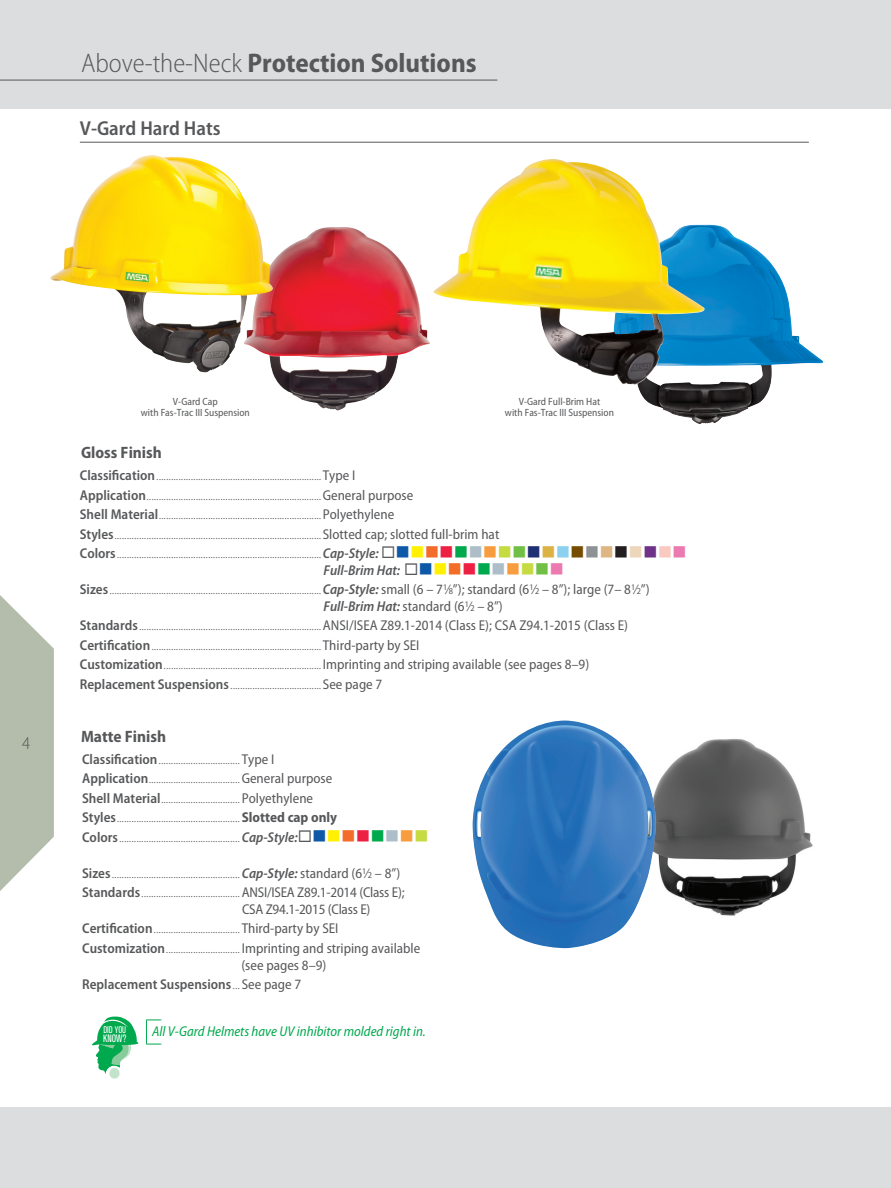
<style>
.page{position:relative;width:891px;height:1188px;background:#fff}
.page>*{position:absolute;margin:0;border:0;box-sizing:border-box;transform-origin:0 0}
.t1{font:700 semi-condensed 27px "Myriad Pro";color:#57585a}
.t2{font:600 semi-condensed 20.25px "Myriad Pro";color:#57585a}
.t3{font:300 semi-condensed 18px "Myriad Pro";color:#57585a}
.t4{font:700 semi-condensed 16.5px "Myriad Pro";color:#57585a}
.t5{font:300 semi-condensed 14.25px/19.5px "Myriad Pro";color:#57585a}
.t6{font:semi-condensed 14.25px/19.5px "Myriad Pro";letter-spacing:-.015em;color:#57585a}
.t7{font:600 semi-condensed 14.25px/19.5px "Myriad Pro";color:#57585a}
.t8{font:italic semi-condensed 14.25px "Myriad Pro";color:#00a94e}
.t9{font:condensed 10.65px "Akzidenz Grotesk BQ";color:#fff;scale:.94 1}
.t10{font:semi-condensed 10.5px/11.2px "Myriad Pro";color:#57585a;text-align:center}
.t11{font:condensed 9.6px "Akzidenz Grotesk BQ";color:#fff;scale:.94 1}
.s1{font-weight:300}
.s2{font-weight:600}
.s3{font-weight:400}
.s4{font-weight:600;font-style:italic}
.s5{color:#0e58a8}
.s6{color:#fff101}
.s7{color:#f36c2a}
.s8{color:#ed2043}
.s9{color:#00a94e}
.s10{color:#adbec9}
.s11{color:#f89c40}
.s12{color:#c6da42}
.s13{color:#71bf44}
.s14{color:#1e2f73}
.s15{color:#ddb244}
.s16{color:#8bd0ef}
.s17{color:#764d00}
.s18{color:#8f9295}
.s19{color:#ddb683}
.s20{color:#231f20}
.s21{color:#edd6ba}
.s22{color:#6e3289}
.s23{color:#fac9bf}
.s24{color:#ec79b0}
.s25{font-weight:400;font-size:9px}
.s26{font-weight:700}
</style>
<div class="page">
<img style="left:272px;top:227px;width:158px;height:183px">
<img style="left:637px;top:225px;width:186px;height:199px">
<img style="left:656px;top:739px;width:157px;height:177px">
<div style="left:0;top:1107px;width:891px;height:81px;background:#dcdddf"></div>
<div style="left:0;top:0;width:891px;height:108px;background:#dcdddf"></div>
<svg style="left:0;top:595px;width:54px;height:296px"></svg>
<hr style="left:80px;top:142px;width:729px;height:1px;background:#57585a">
<svg style="left:146px;top:1020px;width:16px;height:25px"></svg>
<img style="left:473px;top:721px;width:183px;height:227px">
<img style="left:50px;top:155px;width:223px;height:217px">
<img style="left:433px;top:159px;width:272px;height:226px">
<hr style="left:0;top:80px;width:497px;height:1px;background:#57585a">
<svg style="left:92px;top:1017px;width:46px;height:57px"></svg>
<h1 class="t1" style="left:81px;top:46px;width:397px"><span class="s1">Above-the-Neck</span> Protection Solutions</h1>
<h2 class="t2" style="left:80px;top:116px;width:142px">V-Gard Hard Hats</h2>
<p class="t3" style="left:22px;top:733px;width:10px">4</p>
<p class="t10" style="left:141px;top:395px;width:111px">V-Gard Cap<br>with Fas-Trac III Suspension</p>
<p class="t4" style="left:81px;top:442px;width:82px">Gloss Finish</p>
<p class="t10" style="left:505px;top:395px;width:111px">V-Gard Full-Brim Hat<br>with Fas-Trac III Suspension</p>
<p class="t5" style="left:80px;top:465px;width:608px"><span class="s2">Classification</span>...................................................................<span class="s3">Type I<br></span><span class="s2">Application</span>.......................................................................<span class="s3">General purpose<br></span><span class="s2">Shell Material</span>..................................................................<span class="s3">Polyethylene<br></span><span class="s2">Styles</span>....................................................................................<span class="s3">Slotted cap; slotted full-brim hat </span><span class="s2">Colors</span>...................................................................................<span class="s4">Cap-Style:</span> ◻<span class="s5">■</span><span class="s6">■</span><span class="s7">■</span><span class="s8">■</span><span class="s9">■</span><span class="s10">■</span><span class="s11">■</span><span class="s12">■</span><span class="s13">■</span><span class="s14">■</span><span class="s15">■</span><span class="s16">■</span><span class="s17">■</span><span class="s18">■</span><span class="s19">■</span><span class="s20">■</span><span class="s21">■</span><span class="s22">■</span><span class="s23">■</span><span class="s24">■</span></p>
<p class="t5" style="left:80px;top:560px;width:571px;text-indent:244px"><span class="s4">Full-Brim Hat:</span> ◻<span class="s5">■</span><span class="s6">■</span><span class="s7">■</span><span class="s8">■</span><span class="s9">■</span><span class="s10">■</span><span class="s11">■</span><span class="s12">■</span><span class="s13">■</span><span class="s24">■<br></span><span class="s2">Sizes</span>......................................................................................<span class="s4">Cap-Style:</span> <span class="s3">small (6 – 7</span><sup>1</sup><span class="s3">⁄</span><span class="s25">8</span><span class="s3">”); standard (6</span><sup>1</sup><span class="s3">⁄</span><span class="s25">2</span> <span class="s3">– 8”); large (7– 8</span><sup>1</sup><span class="s3">⁄</span><span class="s25">2</span><span class="s3">”)</span></p>
<p class="t5" style="left:80px;top:596px;width:550px;text-indent:244px"><span class="s4">Full-Brim Hat:</span> <span class="s3">standard (6</span><sup>1</sup><span class="s3">⁄</span><span class="s25">2</span> <span class="s3">– 8”)<br></span><span class="s2">Standards</span>..........................................................................<span class="s3">ANSI/ISEA Z89.1-2014 (Class E); CSA Z94.1-2015 (Class E)<br></span><span class="s2">Certification</span>.....................................................................<span class="s3">Third-party by SEI </span><span class="s2">Customization</span>................................................................<span class="s3">Imprinting and striping available (see pages 8–9)<br></span><span class="s2">Replacement Suspensions</span>.....................................<span class="s3">See page 7</span></p>
<p class="t4" style="left:81px;top:726px;width:87px">Matte Finish</p>
<p class="t5" style="left:82px;top:749px;width:348px"><span class="s2">Classification</span>................................. <span class="s3">Type I </span><span class="s2">Application</span>.....................................<span class="s3">General purpose<br></span><span class="s2">Shell Material</span>................................ <span class="s3">Polyethylene </span><span class="s2">Styles</span>.................................................. <span class="s26">Slotted cap only </span><span class="s2">Colors</span>................................................. <span class="s4">Cap-Style:</span>◻<span class="s5">■</span><span class="s6">■</span><span class="s7">■</span><span class="s8">■</span><span class="s9">■</span><span class="s10">■</span><span class="s11">■</span><span class="s12">■</span></p>
<p class="t5" style="left:82px;top:863px;width:324px"><span class="s2">Sizes</span>.................................................... <span class="s4">Cap-Style:</span> <span class="s3">standard (6</span><sup>1</sup><span class="s3">⁄</span><span class="s25">2</span> <span class="s3">– 8”)<br></span><span class="s2">Standards</span>........................................<span class="s3">ANSI/ISEA Z89.1-2014 (Class E);</span></p>
<p class="t6" style="left:82px;top:899px;width:340px;text-indent:160px">CSA Z94.1-2015 (Class E)<br><span class="s2">Certification</span><span class="s1">...................................</span> Third-party by SEI<br><span class="s2">Customization</span><span class="s1">..............................</span> Imprinting and striping available</p>
<p class="t7" style="left:82px;top:955px;width:246px;text-indent:159px"><span class="s3">(see pages 8–9)<br></span>Replacement Suspensions<span class="s1">...</span> <span class="s3">See page 7</span></p>
<p class="t11" style="left:103px;top:1024px;width:26px">DID YOU</p>
<p class="t9" style="left:103px;top:1032px;width:26px">KNOW?</p>
<p class="t8" style="left:152px;top:1023px;width:275px">All V-Gard Helmets have UV inhibitor molded right in.</p>
</div>
